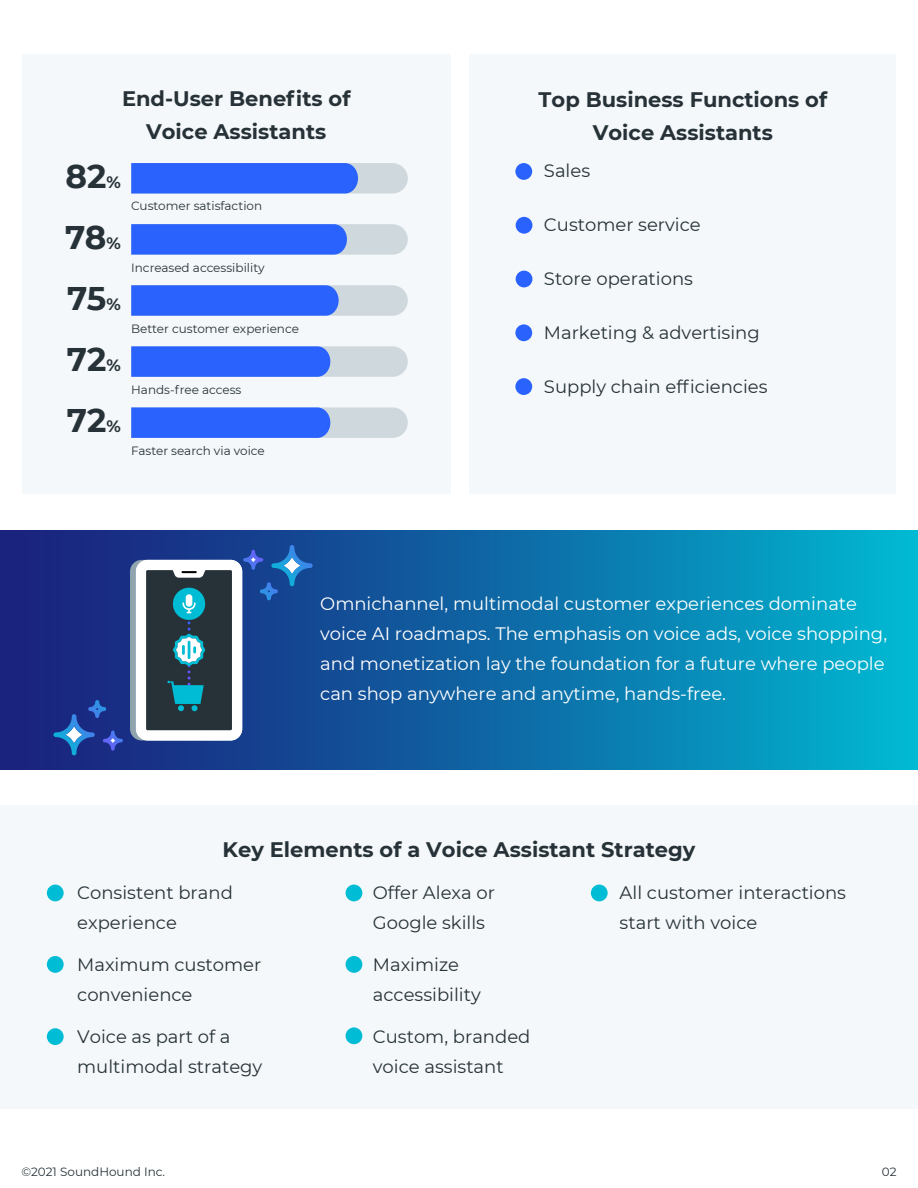
<style>
.page{position:relative;width:918px;height:1188px;background:#fff}
.page>*{position:absolute;margin:0;border:0;box-sizing:border-box;transform-origin:0 0}
.t1{font:700 32.7px "Montserrat";color:#263238}
.t2{font:700 21px/33px "Montserrat";color:#263238;text-align:center}
.t3{font:18px/30px "Montserrat";color:#263238}
.t4{font:18px/30px "Montserrat";color:#fff}
.t5{font:12px "Montserrat";color:#263238}
.s1{font-size:16.35px}
</style>
<div class="page">
<div style="left:0;top:531px;width:918px;height:239px;background:linear-gradient(to right,#1c1777,#02b3cf)"></div>
<div style="left:469px;top:54px;width:427px;height:439px;background:#f5f8fa"></div>
<div style="left:0;top:806px;width:918px;height:303px;background:#f5f8fa"></div>
<div style="left:22px;top:54px;width:429px;height:439px;background:#f5f8fa"></div>
<svg style="left:53px;top:700px;width:70px;height:55px;background:#254499"></svg>
<div style="left:47px;top:885px;width:17px;height:16px;background:#00bcd4;border-radius:50%"></div>
<div style="left:47px;top:956px;width:17px;height:17px;background:#00bcd4;border-radius:50%"></div>
<div style="left:47px;top:1028px;width:17px;height:17px;background:#00bcd4;border-radius:50%"></div>
<div style="left:346px;top:885px;width:16px;height:16px;background:#00bcd4;border-radius:50%"></div>
<div style="left:346px;top:956px;width:16px;height:17px;background:#00bcd4;border-radius:50%"></div>
<div style="left:591px;top:885px;width:17px;height:16px;background:#00bcd4;border-radius:50%"></div>
<div style="left:346px;top:1027px;width:16px;height:17px;background:#00bcd4;border-radius:50%"></div>
<svg style="left:131px;top:224px;width:277px;height:31px;background:#537ff5"></svg>
<svg style="left:131px;top:163px;width:277px;height:31px;background:#4c7af6"></svg>
<svg style="left:131px;top:346px;width:277px;height:31px;background:#5c86f3"></svg>
<svg style="left:131px;top:407px;width:277px;height:31px;background:#5c86f3"></svg>
<svg style="left:131px;top:285px;width:277px;height:31px;background:#5883f4"></svg>
<div style="left:515px;top:163px;width:17px;height:17px;background:#2a62fd;border-radius:50%"></div>
<div style="left:516px;top:217px;width:16px;height:17px;background:#2a62fd;border-radius:50%"></div>
<div style="left:516px;top:271px;width:16px;height:16px;background:#2a62fd;border-radius:50%"></div>
<div style="left:515px;top:324px;width:17px;height:17px;background:#2a62fd;border-radius:50%"></div>
<div style="left:515px;top:378px;width:17px;height:17px;background:#2a62fd;border-radius:50%"></div>
<svg style="left:130px;top:545px;width:183px;height:195px"></svg>
<p class="t2" style="left:122px;top:81px;width:230px">End-User Benefits of<br>Voice Assistants</p>
<h1 class="t1" style="left:65px;top:153px;width:57px">82<span class="s1">%</span></h1>
<h1 class="t1" style="left:65px;top:214px;width:57px">78<span class="s1">%</span></h1>
<h1 class="t1" style="left:67px;top:275px;width:55px">75<span class="s1">%</span></h1>
<h1 class="t1" style="left:67px;top:336px;width:55px">72<span class="s1">%</span></h1>
<h1 class="t1" style="left:67px;top:397px;width:55px">72<span class="s1">%</span></h1>
<p class="t5" style="left:131px;top:198px;width:133px">Customer satisfaction</p>
<p class="t5" style="left:131px;top:259px;width:135px">Increased accessibility</p>
<p class="t5" style="left:131px;top:320px;width:169px">Better customer experience</p>
<p class="t5" style="left:131px;top:381px;width:112px">Hands-free access</p>
<p class="t5" style="left:131px;top:442px;width:135px">Faster search via voice</p>
<p class="t2" style="left:539px;top:82px;width:290px">Top Business Functions of<br>Voice Assistants</p>
<p class="t3" style="left:544px;top:155px;width:48px">Sales</p>
<p class="t3" style="left:544px;top:209px;width:158px">Customer service</p>
<p class="t3" style="left:544px;top:263px;width:151px">Store operations</p>
<p class="t3" style="left:544px;top:317px;width:217px">Marketing &amp; advertising</p>
<p class="t3" style="left:544px;top:371px;width:225px">Supply chain efficiencies</p>
<p class="t4" style="left:320px;top:588px;width:568px">Omnichannel, multimodal customer experiences dominate voice AI roadmaps. The emphasis on voice ads, voice shopping, and monetization lay the foundation for a future where people can shop anywhere and anytime, hands-free.</p>
<p class="t2" style="left:223px;top:832px;width:474px">Key Elements of a Voice Assistant Strategy</p>
<p class="t3" style="left:77px;top:877px;width:157px">Consistent brand experience</p>
<p class="t3" style="left:77px;top:949px;width:186px">Maximum customer convenience</p>
<p class="t3" style="left:77px;top:1021px;width:187px">Voice as part of a multimodal strategy</p>
<p class="t3" style="left:373px;top:877px;width:124px">Offer Alexa or<br>Google skills</p>
<p class="t3" style="left:373px;top:949px;width:110px">Maximize accessibility</p>
<p class="t3" style="left:373px;top:1021px;width:159px">Custom, branded voice assistant</p>
<p class="t3" style="left:620px;top:877px;width:228px">All customer interactions start with voice</p>
<p class="t5" style="left:21px;top:1163px;width:145px">©2021 SoundHound Inc.</p>
<p class="t5" style="left:882px;top:1163px;width:16px">02</p>
</div>
